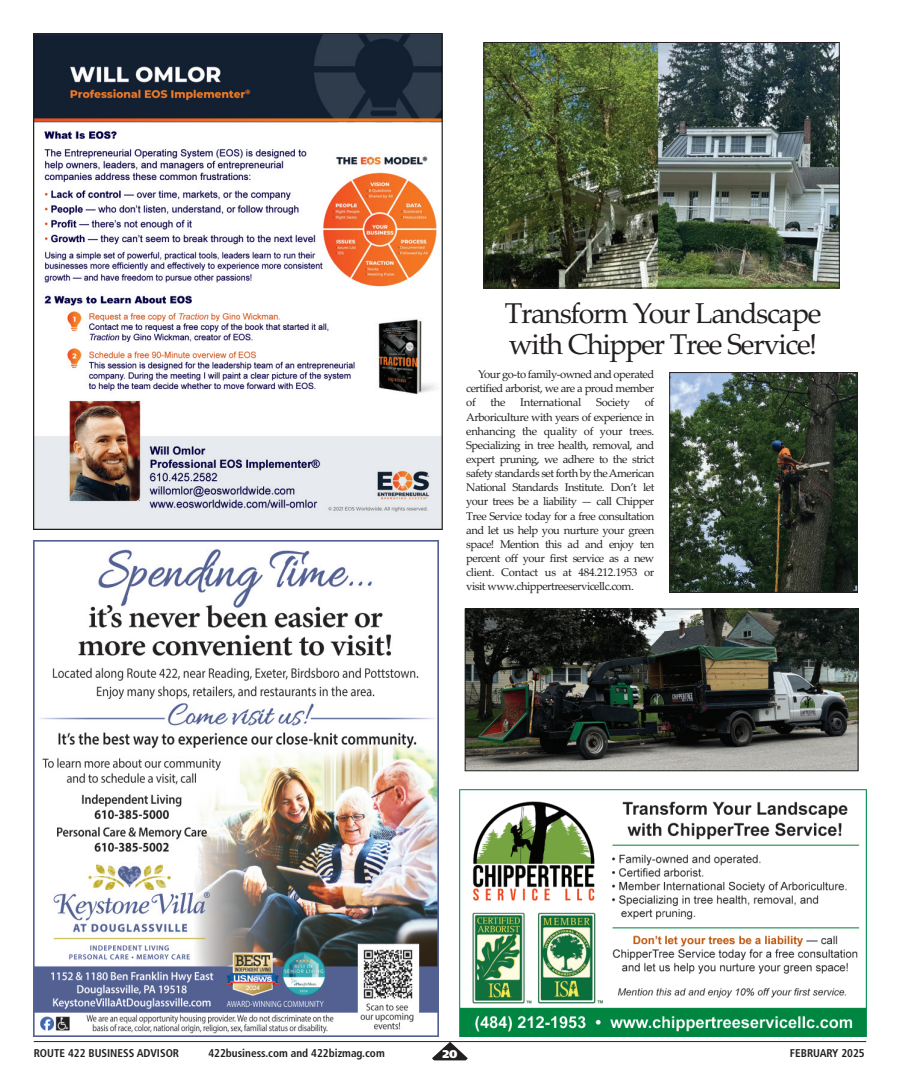
<style>
.page{position:relative;width:900px;height:1092px;background:#fff}
.page>*{position:absolute;margin:0;border:0;box-sizing:border-box;transform-origin:0 0}
.t1{font:28.75px/31.2px "Palatino Linotype";letter-spacing:-.045em;color:#231f20}
.t2{font:11.25px/14.1px "Palatino Linotype";letter-spacing:-.045em;color:#231f20;text-align:justify}
.t3{font:700 condensed 11.25px "Frutiger";color:#231f20}
.t4{font:11.25px "Palatino Linotype";letter-spacing:-.025em;color:#231f20}
.t5{font:900 11.25px "Frutiger";color:#fff}
</style>
<div class="page">
<hr style="left:34px;top:1041px;width:832px;height:1px;background:#231f20">
<svg style="left:432px;top:1041px;width:36px;height:19px"></svg>
<img style="left:460px;top:789px;width:406px;height:247px">
<img style="left:486px;top:44px;width:352px;height:242px">
<div style="left:484px;top:42px;width:356px;height:246px;border:1px solid #231f20"></div>
<img style="left:467px;top:610px;width:389px;height:159px">
<div style="left:465px;top:608px;width:393px;height:163px;border:1px solid #231f20"></div>
<img style="left:671px;top:374px;width:185px;height:216px">
<div style="left:669px;top:372px;width:189px;height:220px;border:1px solid #231f20"></div>
<img style="left:34px;top:34px;width:408px;height:495px">
<img style="left:34px;top:541px;width:405px;height:495px">
<h1 class="t1" style="left:505px;top:297px;width:318px">Transform Your Landscape with Chipper Tree Service!</h1>
<p class="t2" style="left:466px;top:367px;width:190px;text-indent:12px">Your go-to family-owned and operated certified arborist, we are a proud member of</p>
<p class="t2" style="left:466px;top:395px;width:190px;text-indent:179px">of Arboriculture with years of experience in enhancing the quality of your trees.<br>Specializing in tree health, removal, and expert pruning, we adhere to the strict safety standards set forth by theAmerican National Standards Institute. Don’t let your trees be a liability — call Chipper Tree Service today for a free consultation and let us help you nurture your green space! Mention this ad and enjoy ten percent off your first service as a new client. Contact us at 484.212.1953 or visit www.chippertreeservicellc.com.</p>
<p class="t2" style="left:491px;top:395px;width:17px">the</p>
<p class="t4" style="left:520px;top:396px;width:63px">International</p>
<p class="t4" style="left:596px;top:396px;width:35px">Society</p>
<p class="t3" style="left:34px;top:1048px;width:147px">ROUTE 422 BUSINESS ADVISOR</p>
<p class="t3" style="left:208px;top:1048px;width:178px">422business.com and 422bizmag.com</p>
<p class="t5" style="left:443px;top:1049px;width:16px">20</p>
<p class="t3" style="left:790px;top:1048px;width:76px">FEBRUARY 2025</p>
</div>
